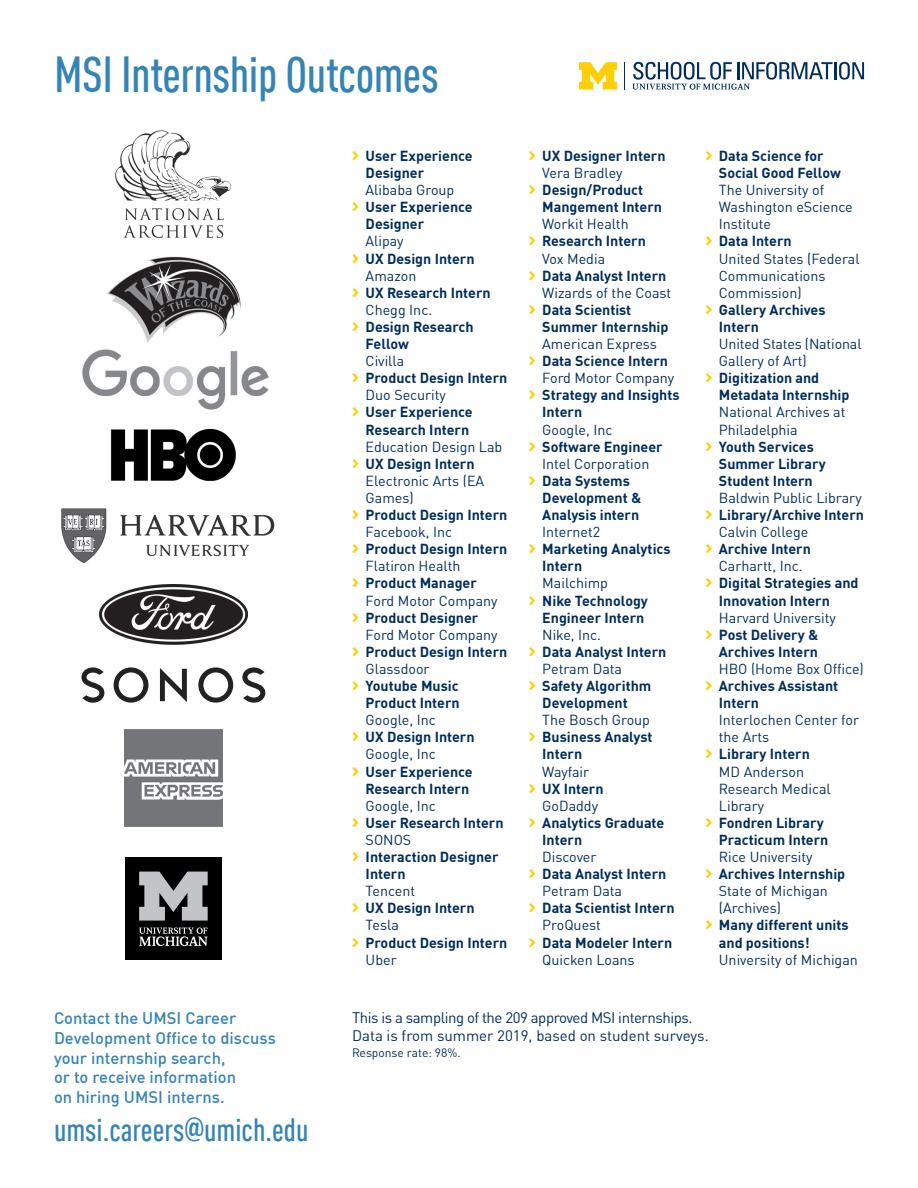
<style>
.page{position:relative;width:918px;height:1188px;background:#fff}
.page>*{position:absolute;margin:0;border:0;box-sizing:border-box;transform-origin:0 0}
.t1{font:500 condensed 49.5px "DIN Offc";letter-spacing:-.01em;color:#3684b6}
.t2{font:500 condensed 31.5px "DIN Offc";color:#3684b6}
.t3{font:500 16.5px/19.8px "DIN Offc";color:#3684b6}
.t4{font:15px/18px "DIN Offc";letter-spacing:-.03em;color:#002d5e}
.t5{font:700 14.25px/17.1px "DIN Offc";color:#002d5e}
.t6{font:14.25px/17.1px "DIN Offc";color:#002d5e}
.t7{font:12px "DIN Offc";color:#002d5e}
.s1{font-family:"Benton Sans Comp";font-stretch:normal}
</style>
<div class="page">
<img style="left:82px;top:349px;width:187px;height:61px">
<svg style="left:81px;top:667px;width:184px;height:36px"></svg>
<img style="left:99px;top:585px;width:148px;height:60px">
<img style="left:110px;top:428px;width:126px;height:53px">
<img style="left:115px;top:130px;width:117px;height:108px">
<img style="left:61px;top:508px;width:214px;height:55px">
<img style="left:106px;top:256px;width:135px;height:87px">
<hr style="left:834px;top:62px;width:3px;height:17px;background:#002d5e">
<svg style="left:839px;top:62px;width:25px;height:18px"></svg>
<svg style="left:579px;top:62px;width:38px;height:28px"></svg>
<svg style="left:632px;top:62px;width:201px;height:28px"></svg>
<img style="left:125px;top:729px;width:97px;height:98px">
<div style="left:125px;top:858px;width:96px;height:102px;background:#000"></div>
<svg style="left:139px;top:872px;width:69px;height:49px"></svg>
<svg style="left:139px;top:927px;width:69px;height:19px"></svg>
<h1 class="t1" style="left:54px;top:40px;width:386px">MSI Internship Outcomes</h1>
<p class="t3" style="left:54px;top:1007px;width:223px">Contact the UMSI Career<br>Development Office to discuss your internship search,<br>or to receive information<br>on hiring UMSI interns.</p>
<h2 class="t2" style="left:54px;top:1108px;width:256px">umsi.careers<span class="s1">@</span>umich.edu</h2>
<p class="t5" style="left:366px;top:147px;width:109px">User Experience<br>Designer</p>
<p class="t6" style="left:366px;top:181px;width:90px">Alibaba Group</p>
<p class="t5" style="left:366px;top:198px;width:109px">User Experience<br>Designer</p>
<p class="t6" style="left:366px;top:232px;width:40px">Alipay</p>
<p class="t5" style="left:366px;top:249px;width:110px">UX Design Intern</p>
<p class="t6" style="left:366px;top:266px;width:52px">Amazon</p>
<p class="t5" style="left:366px;top:283px;width:127px">UX Research Intern</p>
<p class="t6" style="left:366px;top:301px;width:68px">Chegg Inc.</p>
<p class="t5" style="left:366px;top:318px;width:110px">Design Research<br>Fellow</p>
<p class="t6" style="left:366px;top:352px;width:40px">Civilla</p>
<p class="t5" style="left:366px;top:369px;width:143px">Product Design Intern</p>
<p class="t6" style="left:366px;top:386px;width:82px">Duo Security</p>
<p class="t5" style="left:366px;top:403px;width:109px">User Experience<br>Research Intern</p>
<p class="t6" style="left:366px;top:437px;width:138px">Education Design Lab</p>
<p class="t5" style="left:366px;top:454px;width:110px">UX Design Intern</p>
<p class="t6" style="left:366px;top:472px;width:120px">Electronic Arts (EA<br>Games)</p>
<p class="t5" style="left:366px;top:506px;width:143px">Product Design Intern</p>
<p class="t6" style="left:366px;top:523px;width:88px">Facebook, Inc</p>
<p class="t5" style="left:366px;top:540px;width:143px">Product Design Intern</p>
<p class="t6" style="left:366px;top:557px;width:96px">Flatiron Health</p>
<p class="t5" style="left:366px;top:574px;width:113px">Product Manager</p>
<p class="t6" style="left:366px;top:591px;width:133px">Ford Motor Company</p>
<p class="t5" style="left:366px;top:608px;width:114px">Product Designer</p>
<p class="t6" style="left:366px;top:625px;width:133px">Ford Motor Company</p>
<p class="t5" style="left:366px;top:643px;width:143px">Product Design Intern</p>
<p class="t6" style="left:366px;top:660px;width:65px">Glassdoor</p>
<p class="t5" style="left:366px;top:677px;width:96px">Youtube Music<br>Product Intern</p>
<p class="t6" style="left:366px;top:711px;width:72px">Google, Inc</p>
<p class="t5" style="left:366px;top:728px;width:110px">UX Design Intern</p>
<p class="t6" style="left:366px;top:745px;width:72px">Google, Inc</p>
<p class="t5" style="left:366px;top:762px;width:109px">User Experience<br>Research Intern</p>
<p class="t6" style="left:366px;top:796px;width:72px">Google, Inc</p>
<p class="t5" style="left:366px;top:814px;width:139px">User Research Intern</p>
<p class="t6" style="left:366px;top:831px;width:47px">SONOS</p>
<p class="t5" style="left:366px;top:848px;width:134px">Interaction Designer<br>Intern</p>
<p class="t6" style="left:366px;top:882px;width:51px">Tencent</p>
<p class="t5" style="left:366px;top:899px;width:110px">UX Design Intern</p>
<p class="t6" style="left:366px;top:916px;width:35px">Tesla</p>
<p class="t5" style="left:366px;top:933px;width:143px">Product Design Intern</p>
<p class="t6" style="left:366px;top:950px;width:33px">Uber</p>
<p class="t5" style="left:542px;top:147px;width:125px">UX Designer Intern</p>
<p class="t6" style="left:542px;top:164px;width:82px">Vera Bradley</p>
<p class="t5" style="left:542px;top:181px;width:121px">Design/Product<br>Mangement Intern</p>
<p class="t6" style="left:542px;top:215px;width:88px">Workit Health</p>
<p class="t5" style="left:542px;top:232px;width:105px">Research Intern</p>
<p class="t6" style="left:542px;top:249px;width:64px">Vox Media</p>
<p class="t5" style="left:542px;top:266px;width:126px">Data Analyst Intern</p>
<p class="t6" style="left:542px;top:283px;width:130px">Wizards of the Coast</p>
<p class="t5" style="left:542px;top:301px;width:128px">Data Scientist<br>Summer Internship</p>
<p class="t6" style="left:542px;top:335px;width:116px">American Express</p>
<p class="t5" style="left:542px;top:352px;width:127px">Data Science Intern</p>
<p class="t6" style="left:542px;top:369px;width:133px">Ford Motor Company</p>
<p class="t5" style="left:542px;top:386px;width:139px">Strategy and Insights<br>Intern</p>
<p class="t6" style="left:542px;top:420px;width:72px">Google, Inc</p>
<p class="t5" style="left:542px;top:437px;width:122px">Software Engineer</p>
<p class="t6" style="left:542px;top:454px;width:109px">Intel Corporation</p>
<p class="t5" style="left:542px;top:472px;width:100px">Data Systems<br>Development &amp;<br>Analysis intern</p>
<p class="t6" style="left:542px;top:523px;width:59px">Internet2</p>
<p class="t5" style="left:542px;top:540px;width:130px">Marketing Analytics<br>Intern</p>
<p class="t6" style="left:542px;top:574px;width:67px">Mailchimp</p>
<p class="t5" style="left:542px;top:591px;width:107px">Nike Technology<br>Engineer Intern</p>
<p class="t6" style="left:542px;top:625px;width:60px">Nike, Inc.</p>
<p class="t5" style="left:542px;top:643px;width:126px">Data Analyst Intern</p>
<p class="t6" style="left:542px;top:660px;width:81px">Petram Data</p>
<p class="t5" style="left:542px;top:677px;width:111px">Safety Algorithm<br>Development</p>
<p class="t6" style="left:542px;top:711px;width:109px">The Bosch Group</p>
<p class="t5" style="left:542px;top:728px;width:112px">Business Analyst<br>Intern</p>
<p class="t6" style="left:542px;top:762px;width:48px">Wayfair</p>
<p class="t5" style="left:542px;top:779px;width:63px">UX Intern</p>
<p class="t6" style="left:542px;top:796px;width:57px">GoDaddy</p>
<p class="t5" style="left:542px;top:814px;width:124px">Analytics Graduate<br>Intern</p>
<p class="t6" style="left:542px;top:848px;width:56px">Discover</p>
<p class="t5" style="left:542px;top:865px;width:126px">Data Analyst Intern</p>
<p class="t6" style="left:542px;top:882px;width:81px">Petram Data</p>
<p class="t5" style="left:542px;top:899px;width:134px">Data Scientist Intern</p>
<p class="t6" style="left:542px;top:916px;width:60px">ProQuest</p>
<p class="t5" style="left:542px;top:933px;width:131px">Data Modeler Intern</p>
<p class="t6" style="left:542px;top:950px;width:94px">Quicken Loans</p>
<p class="t5" style="left:719px;top:147px;width:123px">Data Science for<br>Social Good Fellow</p>
<p class="t6" style="left:719px;top:181px;width:135px">The University of<br>Washington eScience<br>Institute</p>
<p class="t5" style="left:719px;top:232px;width:74px">Data Intern</p>
<p class="t6" style="left:719px;top:249px;width:142px">United States (Federal<br>Communications<br>Commission)</p>
<p class="t5" style="left:719px;top:301px;width:108px">Gallery Archives<br>Intern</p>
<p class="t6" style="left:719px;top:335px;width:144px">United States (National<br>Gallery of Art)</p>
<p class="t5" style="left:719px;top:369px;width:132px">Digitization and<br>Metadata Internship</p>
<p class="t6" style="left:719px;top:403px;width:128px">National Archives at<br>Philadelphia</p>
<p class="t5" style="left:719px;top:437px;width:108px">Youth Services<br>Summer Library<br>Student Intern</p>
<p class="t6" style="left:719px;top:489px;width:144px">Baldwin Public Library</p>
<p class="t5" style="left:719px;top:506px;width:147px">Library/Archive Intern</p>
<p class="t6" style="left:719px;top:523px;width:91px">Calvin College</p>
<p class="t5" style="left:719px;top:540px;width:94px">Archive Intern</p>
<p class="t6" style="left:719px;top:557px;width:85px">Carhartt, Inc.</p>
<p class="t5" style="left:719px;top:574px;width:141px">Digital Strategies and<br>Innovation Intern</p>
<p class="t6" style="left:719px;top:608px;width:118px">Harvard University</p>
<p class="t5" style="left:719px;top:625px;width:101px">Post Delivery &amp;<br>Archives Intern</p>
<p class="t6" style="left:719px;top:660px;width:146px">HBO (Home Box Office)</p>
<p class="t5" style="left:719px;top:677px;width:121px">Archives Assistant<br>Intern</p>
<p class="t6" style="left:719px;top:711px;width:142px">Interlochen Center for the Arts</p>
<p class="t5" style="left:719px;top:745px;width:92px">Library Intern</p>
<p class="t6" style="left:719px;top:762px;width:113px">MD Anderson<br>Research Medical<br>Library</p>
<p class="t5" style="left:719px;top:814px;width:111px">Fondren Library<br>Practicum Intern</p>
<p class="t6" style="left:719px;top:848px;width:95px">Rice University</p>
<p class="t5" style="left:719px;top:865px;width:128px">Archives Internship</p>
<p class="t6" style="left:719px;top:882px;width:110px">State of Michigan (Archives)</p>
<p class="t5" style="left:719px;top:916px;width:131px">Many different units and positions!</p>
<p class="t6" style="left:719px;top:950px;width:140px">University of Michigan</p>
<p class="t4" style="left:352px;top:1008px;width:358px">This is a sampling of the 209 approved MSI internships.<br>Data is from summer 2019, based on student surveys.</p>
<p class="t7" style="left:352px;top:1045px;width:110px">Response rate: 98%.</p>
</div>
